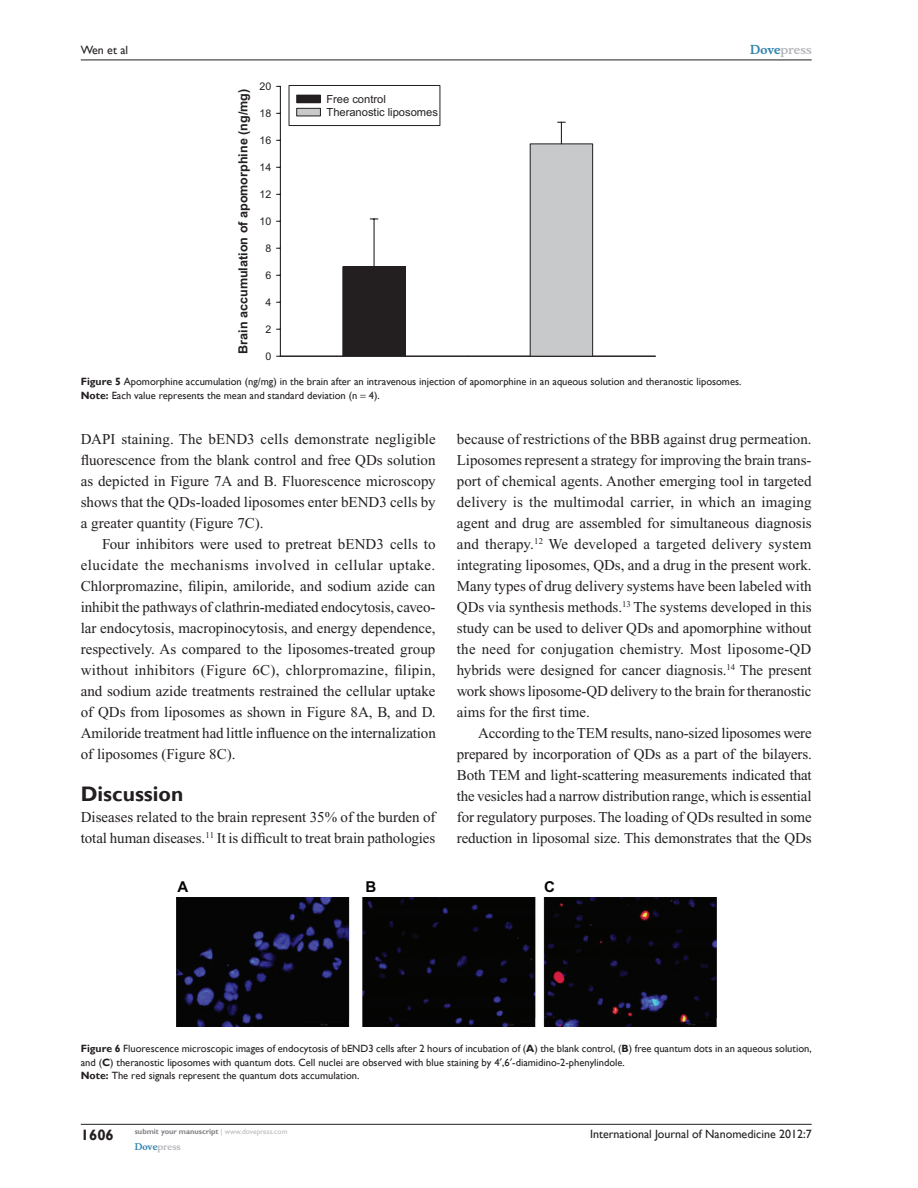
<style>
.page{position:relative;width:918px;height:1188px;background:#fff}
.page>*{position:absolute;margin:0;border:0;box-sizing:border-box;transform-origin:0 0}
.t1{font:700 21px "Gill Sans";color:#231f20}
.t2{font:15px/21px "Times New Roman";letter-spacing:-.005em;color:#231f20;text-align:justify}
.t3{font:700 15px "Gill Sans";color:#231f20}
.t4{font:700 15px "Arial";color:#040503}
.t5{font:700 12.6px "Arial";color:#231f20}
.t6{font:12px "Gill Sans";color:#231f20}
.t7{font:700 12px "Musee";color:#b8b9bc}
.t8{font:11.1px/13.2px "Arial";color:#231f20}
.t9{font:10.65px "Arial";color:#231f20}
.t10{font:10.5px/13.5px "Gill Sans";color:#231f20}
.t11{font:700 9px "Musee";color:#b8b9bc}
.t12{font:700 7.5px "Gill Sans";color:#808285}
.s1{color:#3485ae}
.s2{font-weight:700}
.s3{font-weight:400;color:#b8b9bc}
</style>
<div class="page">
<hr style="left:280px;top:86px;width:1px;height:270px;background:#231f20">
<div style="left:343px;top:267px;width:62px;height:89px;background:#231f20"></div>
<div style="left:342px;top:266px;width:64px;height:90px;border:1px solid #231f20"></div>
<hr style="left:374px;top:219px;width:1px;height:48px;background:#231f20">
<div style="left:530px;top:144px;width:63px;height:212px;background:#c8c9cb"></div>
<div style="left:530px;top:143px;width:63px;height:213px;border:1px solid #231f20"></div>
<svg style="left:558px;top:122px;width:7px;height:22px"></svg>
<hr style="left:280px;top:356px;width:375px;height:1px;background:#231f20">
<div style="left:289px;top:85px;width:151px;height:41px;background:#fff;border:1px solid #231f20"></div>
<div style="left:297px;top:95px;width:23px;height:8px;background:#231f20"></div>
<div style="left:296px;top:95px;width:25px;height:8px;border:1px solid #231f20"></div>
<div style="left:297px;top:108px;width:23px;height:8px;background:#c8c9cb"></div>
<div style="left:296px;top:108px;width:25px;height:8px;border:1px solid #231f20"></div>
<img style="left:176px;top:898px;width:540px;height:129px">
<hr style="left:81px;top:1124px;width:731px;height:1px;background:#231f20">
<hr style="left:81px;top:60px;width:731px;height:1px;background:#231f20">
<p class="t6" style="left:81px;top:43px;width:49px">Wen et al</p>
<p class="t7" style="left:750px;top:43px;width:63px"><span class="s1">Dove</span>press</p>
<p class="t5" style="left:236px;top:354px;width:266px;rotate:-90deg">Brain accumulation of apomorphine (ng/mg)</p>
<p class="t9" style="left:260px;top:80px;width:13px">20</p>
<p class="t9" style="left:260px;top:107px;width:13px">18</p>
<p class="t9" style="left:260px;top:134px;width:13px">16</p>
<p class="t9" style="left:260px;top:161px;width:13px">14</p>
<p class="t9" style="left:260px;top:188px;width:13px">12</p>
<p class="t9" style="left:260px;top:215px;width:13px">10</p>
<p class="t9" style="left:265px;top:242px;width:7px">8</p>
<p class="t9" style="left:265px;top:269px;width:7px">6</p>
<p class="t9" style="left:265px;top:296px;width:7px">4</p>
<p class="t9" style="left:265px;top:323px;width:7px">2</p>
<p class="t9" style="left:265px;top:350px;width:7px">0</p>
<p class="t8" style="left:326px;top:92px;width:113px">Free control<br>Theranostic liposomes</p>
<p class="t10" style="left:81px;top:375px;width:662px"><span class="s2">Figure 5</span> Apomorphine accumulation (ng/mg) in the brain after an intravenous injection of apomorphine in an aqueous solution and theranostic liposomes.<br><span class="s2">Note:</span> Each value represents the mean and standard deviation (n 4).</p>
<p class="t2" style="left:81px;top:429px;width:356px">DAPI staining. The bEND3 cells demonstrate negligible fluorescence from the blank control and free QDs solution as depicted in Figure 7A and B. Fluorescence microscopy shows that the QDs-loaded liposomes enter bEND3 cells by a greater quantity (Figure 7C).</p>
<p class="t2" style="left:81px;top:534px;width:357px;text-indent:21px">Four inhibitors were used to pretreat bEND3 cells to elucidate the mechanisms involved in cellular uptake.<br>Chlorpromazine, filipin, amiloride, and sodium azide can inhibit the pathways of clathrin-mediated endocytosis, caveo&shy;lar endocytosis, macropinocytosis, and energy dependence, respectively. As compared to the liposomes-treated group without inhibitors (Figure 6C), chlorpromazine, filipin, and sodium azide treatments restrained the cellular uptake of QDs from liposomes as shown in Figure 8A, B, and D.<br>Amiloride treatment had little influence on the internalization of liposomes (Figure 8C).</p>
<h1 class="t1" style="left:81px;top:781px;width:104px">Discussion</h1>
<p class="t2" style="left:81px;top:807px;width:356px">Diseases related to the brain represent 35% of the burden of total human diseases.<sup>11</sup> It is difficult to treat brain pathologies</p>
<p class="t2" style="left:457px;top:429px;width:356px">because of restrictions of the BBB against drug permeation.<br>Liposomes represent a strategy for improving the brain trans&shy;port of chemical agents. Another emerging tool in targeted delivery is the multimodal carrier, in which an imaging agent and drug are assembled for simultaneous diagnosis and therapy.<sup>12</sup> We developed a targeted delivery system integrating liposomes, QDs, and a drug in the present work.<br>Many types of drug delivery systems have been labeled with QDs via synthesis methods.<sup>13</sup> The systems developed in this study can be used to deliver QDs and apomorphine without the need for conjugation chemistry. Most liposome-QD hybrids were designed for cancer diagnosis.<sup>14</sup> The present work shows liposome-QD delivery to the brain for theranostic aims for the first time.</p>
<p class="t2" style="left:457px;top:723px;width:356px;text-indent:21px">According to the TEM results, nano-sized liposomes were prepared by incorporation of QDs as a part of the bilayers.<br>Both TEM and light-scattering measurements indicated that the vesicles had a narrow distribution range, which is essential for regulatory purposes. The loading of QDs resulted in some reduction in liposomal size. This demonstrates that the QDs</p>
<p class="t4" style="left:178px;top:878px;width:12px">A</p>
<p class="t4" style="left:365px;top:878px;width:12px">B</p>
<p class="t4" style="left:544px;top:878px;width:12px">C</p>
<p class="t10" style="left:81px;top:1042px;width:732px"><span class="s2">Figure 6</span> Fluorescence microscopic images of endocytosis of bEND3 cells after 2 hours of incubation of (<span class="s2">A</span>) the blank control, (<span class="s2">B</span>) free quantum dots in an aqueous solution, and (<span class="s2">C</span>) theranostic liposomes with quantum dots. Cell nuclei are observed with blue staining by 4 ,6 -diamidino-2-phenylindole.<br><span class="s2">Note:</span> The red signals represent the quantum dots accumulation.</p>
<p class="t3" style="left:81px;top:1126px;width:35px">1606</p>
<p class="t12" style="left:135px;top:1127px;width:154px">submit your manuscript <span class="s3">| www.dovepress.com</span></p>
<p class="t11" style="left:135px;top:1141px;width:48px"><span class="s1">Dove</span>press</p>
<p class="t6" style="left:590px;top:1127px;width:223px">International Journal of Nanomedicine 2012:7</p>
</div>
